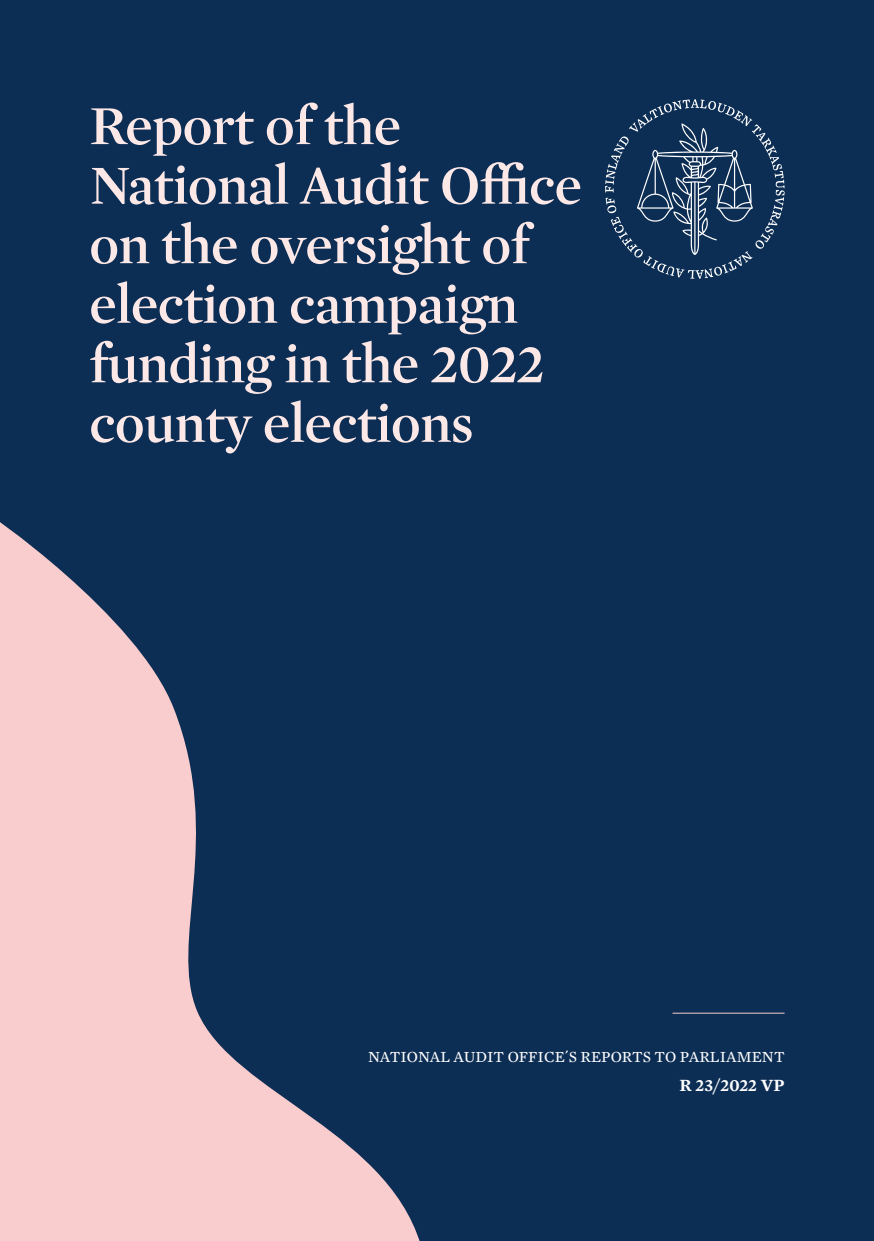
<style>
.page{position:relative;width:874px;height:1241px;background:#fff}
.page>*{position:absolute;margin:0;border:0;box-sizing:border-box;transform-origin:0 0}
.Etukannen_pääotsikko{font:600 56px/59.5px "Mercury Display";letter-spacing:-.01em;color:#fce8e7}
.Etukannen_julkaisusa{font:600 17.5px "Mercury Text G2";color:#fff}
.Etukannen_julkaisusa-2{font:15.75px "Mercury Text G2";color:#fff}
</style>
<div class="page">
<div style="left:0;top:0;width:873px;height:1240px;background:#0c2d54"></div>
<svg style="left:605px;top:99px;width:179px;height:180px"></svg>
<svg style="left:0;top:522px;width:420px;height:718px;fill:#f9cdcd"></svg>
<hr style="left:672px;top:1012px;width:112px;height:1px;background:#f9cdcd">
<h1 class="Etukannen_pääotsikko" style="left:89px;top:93px;width:494px">Report of the<br>National Audit Office on the oversight of election campaign funding in the 2022 county elections</h1>
<p class="Etukannen_julkaisusa-2" style="left:368px;top:1044px;width:417px">NATIONAL AUDIT OFFICE´S REPORTS TO PARLIAMENT</p>
<p class="Etukannen_julkaisusa" style="left:679px;top:1072px;width:106px">R 23/2022 VP</p>
</div>
